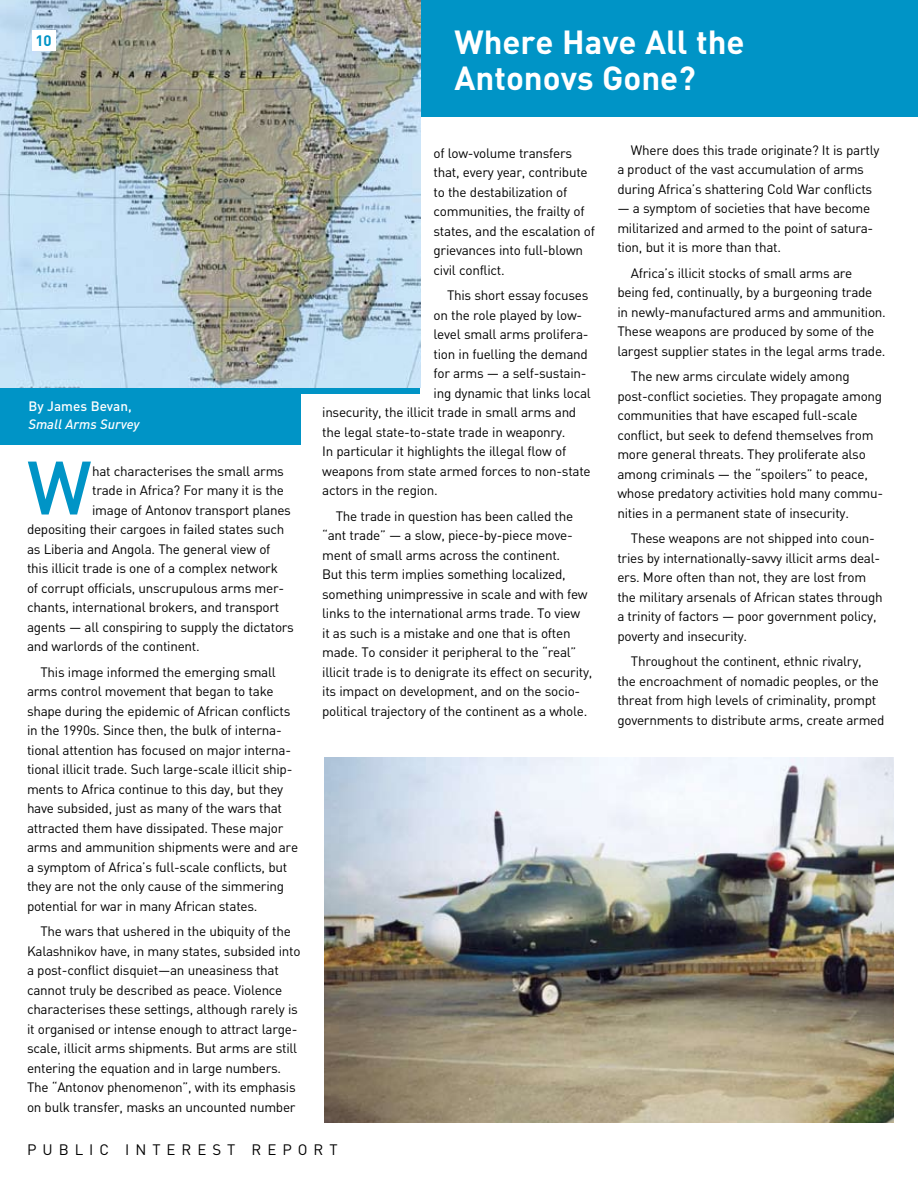
<style>
.page{position:relative;width:918px;height:1188px;background:#fff}
.page>*{position:absolute;margin:0;border:0;box-sizing:border-box;transform-origin:0 0}
.t1{font:500 74.4px "DIN";color:#0094c6}
.t2{font:700 33px/36px "DIN";color:#fff}
.t3{font:15px "DIN";letter-spacing:.4em;color:#000}
.t4{font:700 15px "DIN";color:#0094c6}
.t5{font:13.5px/19.5px "DIN";letter-spacing:-.02em;color:#000}
.t6{font:italic 500 13.5px "DIN";color:#fff}
.t7{font:500 13.5px "DIN";color:#fff}
</style>
<div class="page">
<div style="left:0;top:387px;width:301px;height:57px;background:#0094c6"></div>
<div style="left:301px;top:387px;width:119px;height:6px;background:#0094c6"></div>
<div style="left:417px;top:0;width:501px;height:117px;background:#0094c6"></div>
<img style="left:0;top:0;width:420px;height:388px">
<img style="left:324px;top:757px;width:569px;height:366px">
<div style="left:32px;top:30px;width:24px;height:20px;background:#fff"></div>
<p class="t4" style="left:35px;top:31px;width:18px">10</p>
<p class="t7" style="left:28px;top:398px;width:105px">By James Bevan,</p>
<p class="t6" style="left:28px;top:416px;width:113px">Small Arms Survey</p>
<h1 class="t1" style="left:27px;top:440px;width:66px">W</h1>
<p class="t5" style="left:92px;top:461px;width:193px">hat characterises the small arms</p>
<p class="t5" style="left:92px;top:480px;width:193px">trade in Africa? For many it is the</p>
<p class="t5" style="left:92px;top:500px;width:200px">image of Antonov transport planes</p>
<p class="t5" style="left:27px;top:519px;width:259px">depositing their cargoes in failed states such</p>
<p class="t5" style="left:27px;top:539px;width:245px">as Liberia and Angola. The general view of</p>
<p class="t5" style="left:27px;top:558px;width:252px">this illicit trade is one of a complex network</p>
<p class="t5" style="left:27px;top:578px;width:259px">of corrupt officials, unscrupulous arms mer-</p>
<p class="t5" style="left:27px;top:597px;width:254px">chants, international brokers, and transport</p>
<p class="t5" style="left:27px;top:617px;width:269px">agents — all conspiring to supply the dictators</p>
<p class="t5" style="left:27px;top:636px;width:174px">and warlords of the continent.</p>
<p class="t5" style="left:27px;top:662px;width:273px;text-indent:14px">This image informed the emerging small arms control movement that began to take shape during the epidemic of African conflicts in the 1990s. Since then, the bulk of interna&shy;tional attention has focused on major interna&shy;tional illicit trade. Such large-scale illicit ship&shy;ments to Africa continue to this day, but they have subsided, just as many of the wars that attracted them have dissipated. These major arms and ammunition shipments were and are a symptom of Africa’s full-scale conflicts, but they are not the only cause of the simmering potential for war in many African states.</p>
<p class="t5" style="left:27px;top:921px;width:275px;text-indent:14px">The wars that ushered in the ubiquity of the Kalashnikov have, in many states, subsided into a post-conflict disquiet—an uneasiness that cannot truly be described as peace. Violence characterises these settings, although rarely is it organised or intense enough to attract large&shy;scale, illicit arms shipments. But arms are still entering the equation and in large numbers.<br>The “Antonov phenomenon”, with its emphasis on bulk transfer, masks an uncounted number</p>
<h2 class="t2" style="left:454px;top:23px;width:292px">Where Have All the<br>Antonovs Gone?</h2>
<p class="t5" style="left:434px;top:143px;width:163px">of low-volume transfers that, every year, contribute to the destabilization of communities, the frailty of states, and the escalation of grievances into full-blown civil conflict.</p>
<p class="t5" style="left:447px;top:286px;width:143px">This short essay focuses</p>
<p class="t5" style="left:434px;top:305px;width:150px">on the role played by low-</p>
<p class="t5" style="left:434px;top:325px;width:157px">level small arms prolifera-</p>
<p class="t5" style="left:434px;top:344px;width:156px">tion in fuelling the demand</p>
<p class="t5" style="left:434px;top:364px;width:155px">for arms — a self-sustain-</p>
<p class="t5" style="left:434px;top:383px;width:159px">ing dynamic that links local</p>
<p class="t5" style="left:322px;top:403px;width:256px">insecurity, the illicit trade in small arms and</p>
<p class="t5" style="left:322px;top:422px;width:245px">the legal state-to-state trade in weaponry.</p>
<p class="t5" style="left:322px;top:442px;width:246px">In particular it highlights the illegal flow of</p>
<p class="t5" style="left:322px;top:461px;width:270px">weapons from state armed forces to non-state</p>
<p class="t5" style="left:322px;top:481px;width:117px">actors in the region.</p>
<p class="t5" style="left:322px;top:506px;width:272px;text-indent:14px">The trade in question has been called the “ant trade” — a slow, piece-by-piece move&shy;ment of small arms across the continent.<br>But this term implies something localized, something unimpressive in scale and with few links to the international arms trade. To view<br>it as such is a mistake and one that is often made. To consider it peripheral to the “real” illicit trade is to denigrate its effect on security, its impact on development, and on the socio&shy;political-- trajectory of the continent as a whole.</p>
<p class="t5" style="left:617px;top:140px;width:264px;text-indent:14px">Where does this trade originate? It is partly a product of the vast accumulation of arms during Africa’s shattering Cold War conflicts</p>
<p class="t5" style="left:617px;top:199px;width:257px">— a symptom of societies that have become militarized and armed to the point of satura&shy;tion, but it is more than that.</p>
<p class="t5" style="left:617px;top:263px;width:270px;text-indent:14px">Africa’s illicit stocks of small arms are being fed, continually, by a burgeoning trade in newly-manufactured arms and ammunition.<br>These weapons are produced by some of the largest supplier states in the legal arms trade.</p>
<p class="t5" style="left:617px;top:367px;width:267px;text-indent:14px">The new arms circulate widely among post-conflict societies. They propagate among communities that have escaped full-scale conflict, but seek to defend themselves from more general threats. They proliferate also among criminals — the “spoilers” to peace, whose predatory activities hold many commu&shy;nities in a permanent state of insecurity.</p>
<p class="t5" style="left:617px;top:529px;width:267px;text-indent:14px">These weapons are not shipped into coun&shy;tries by internationally-savvy illicit arms deal&shy;ers. M ore often than not, they are lost from the military arsenals of African states through a trinity of factors — poor government policy, poverty and insecurity.</p>
<p class="t5" style="left:617px;top:652px;width:269px;text-indent:14px">Throughout the continent, ethnic rivalry,<br>the encroachment of nomadic peoples, or the threat from high levels of criminality, prompt governments to distribute arms, create armed</p>
<p class="t3" style="left:27px;top:1140px;width:124px">PU BL IC INTERE</p>
<p class="t3" style="left:212px;top:1140px;width:52px">ST RE</p>
<p class="t3" style="left:282px;top:1140px;width:30px">P ORT</p>
</div>
